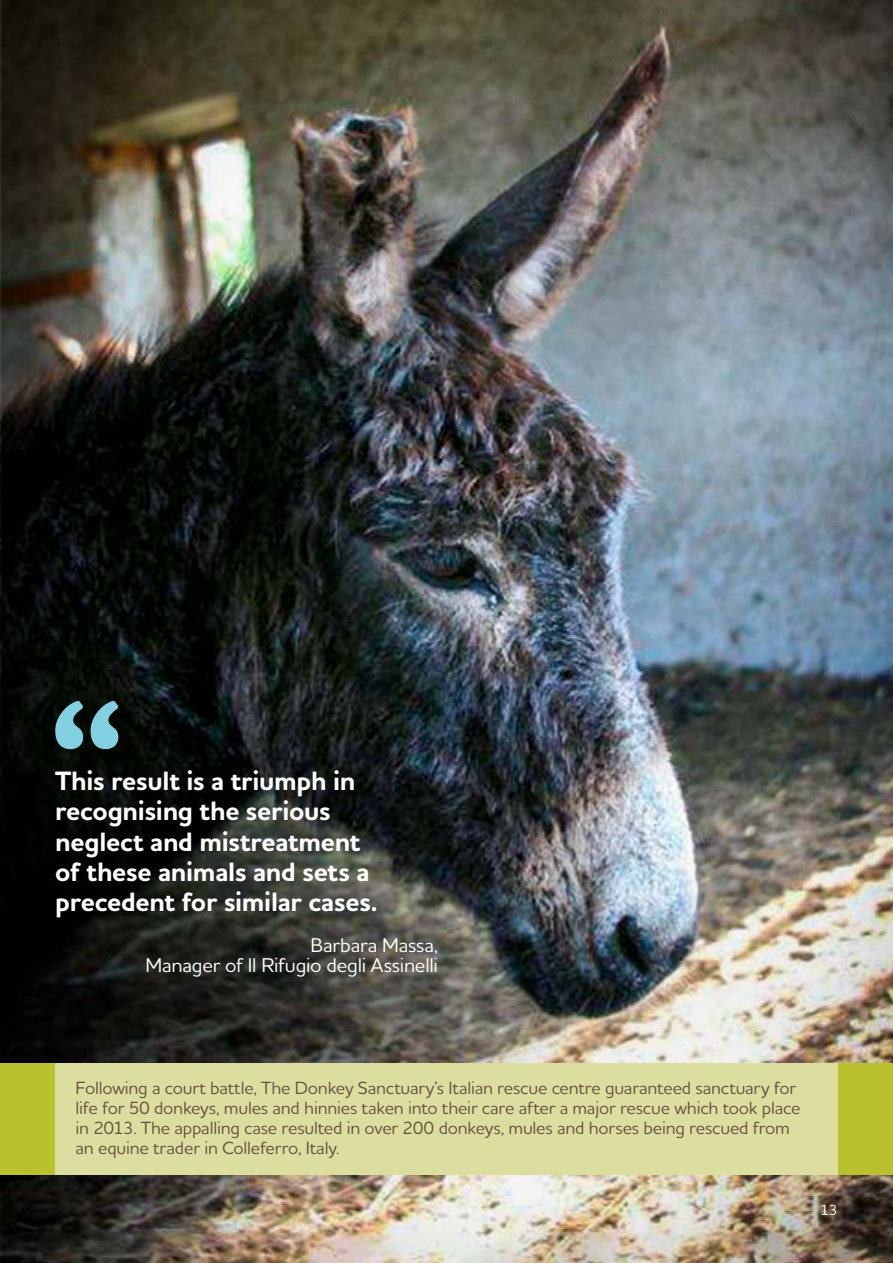
<style>
.page{position:relative;width:893px;height:1263px;background:#fff}
.page>*{position:absolute;margin:0;border:0;box-sizing:border-box;transform-origin:0 0}
.t1{font:700 27px/30.3px "Houschka Alt Pro";letter-spacing:-.01em;color:#fff}
.t2{font:500 20.25px/20.2px "Houschka Alt Pro";letter-spacing:-.01em;color:#fff;text-align:right}
.t3{font:500 18px/20.2px "Houschka Alt Pro";letter-spacing:-.01em;color:#685043}
.t4{font:500 15px "Houschka Alt Pro";color:#fff}
</style>
<div class="page">
<img style="left:0;top:0;width:893px;height:1263px">
<div style="left:0;top:1063px;width:893px;height:111px;background:#bac12f"></div>
<div style="left:55px;top:1063px;width:783px;height:111px;background:#dcde9f"></div>
<svg style="left:55px;top:701px;width:64px;height:48px;background:#4e7f86"></svg>
<h1 class="t1" style="left:55px;top:766px;width:324px">This result is a triumph in recognising the serious neglect and mistreatment of these animals and sets a precedent for similar cases.</h1>
<p class="t2" style="left:145px;top:934px;width:294px">Barbara Massa,<br>Manager of Il Rifugio degli Assinelli</p>
<p class="t3" style="left:76px;top:1077px;width:726px">Following a court battle, The Donkey Sanctuary’s Italian rescue centre guaranteed sanctuary for life for 50 donkeys, mules and hinnies taken into their care after a major rescue which took place in 2013. The appalling case resulted in over 200 donkeys, mules and horses being rescued from an equine trader in Colleferro, Italy.</p>
<p class="t4" style="left:820px;top:1200px;width:19px">13</p>
</div>
